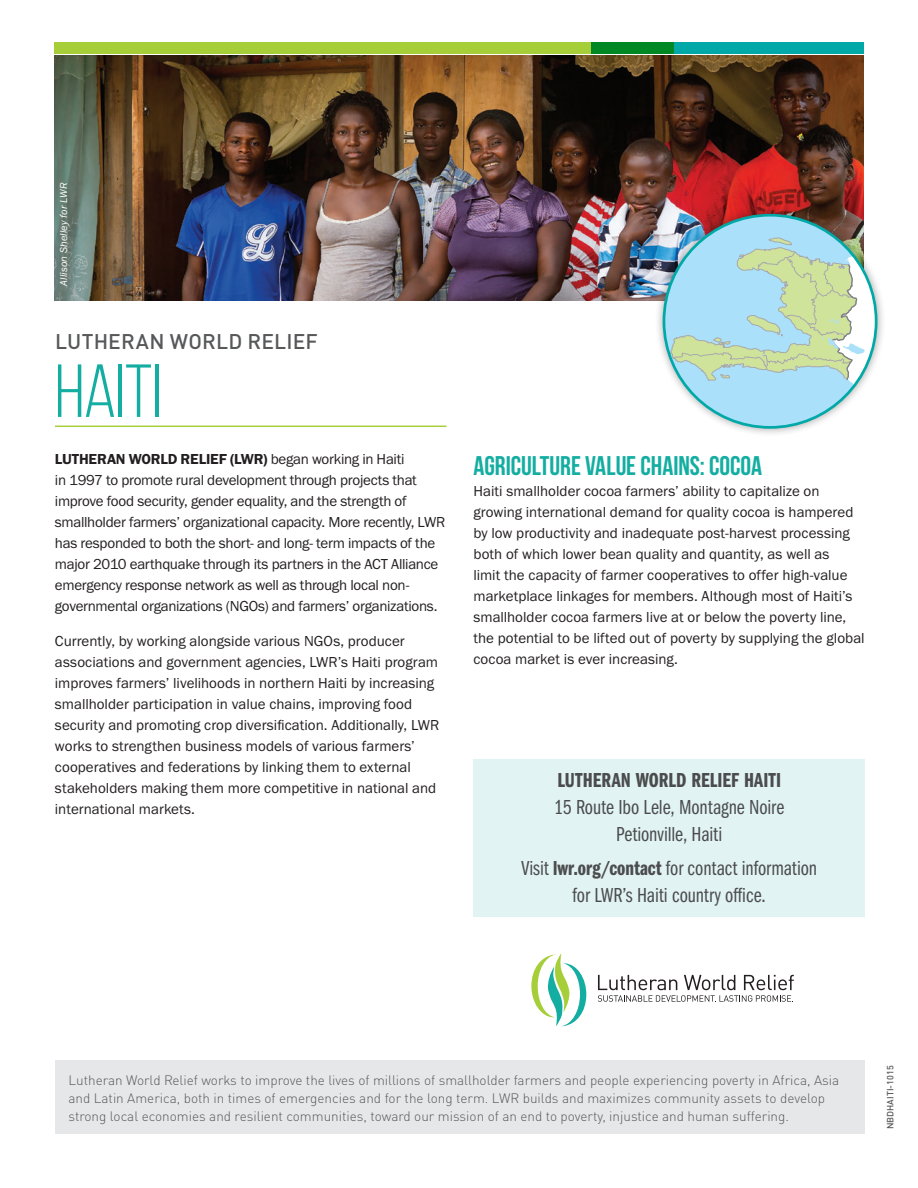
<style>
.page{position:relative;width:918px;height:1188px;background:#fff}
.page>*{position:absolute;margin:0;border:0;box-sizing:border-box;transform-origin:0 0}
.Main{font:75px "Bebas Neue";letter-spacing:-.005em;color:#13aea1}
.Section_Title{font:700 27px "Bebas Neue";color:#13aea1}
.t1{font:21px/27px "Franklin Gothic URW Com Boo";letter-spacing:-.005em;color:#4b4c4d;text-align:center}
.t2{font:21px "Franklin Gothic URW Com Dem";letter-spacing:.005em;color:#4b4c4d}
.Main-2{font:500 21px "DINOT";letter-spacing:.01em;color:#57585a}
.t3{font:15px/21px "Franklin Gothic URW Boo";color:#231f20}
.t4{font:15px/21px "Franklin Gothic URW Boo";letter-spacing:-.02em;color:#231f20}
.t5{font:300 13.5px/18px "DINOT";color:#57585a}
.t6{font:10.5px "Franklin Gothic URW Boo Ita";letter-spacing:.01em;color:#fff}
.t7{font:500 9px "DINOT";color:#57585a}
.s1{font-family:"Franklin Gothic URW Dem"}
.s2{font-family:"Franklin Gothic URW Com Dem"}
</style>
<div class="page">
<img style="left:54px;top:56px;width:810px;height:245px">
<div style="left:54px;top:42px;width:619px;height:12px;background:#a6ce39"></div>
<svg style="left:592px;top:42px;width:272px;height:12px;background:#009f7f"></svg>
<div style="left:55px;top:1061px;width:810px;height:73px;background:#e6e7e9"></div>
<div style="left:473px;top:759px;width:392px;height:158px;background:#e2f3f3"></div>
<svg style="left:598px;top:975px;width:196px;height:27px"></svg>
<svg style="left:531px;top:953px;width:56px;height:73px"></svg>
<hr style="left:55px;top:426px;width:391px;height:1px;background:#a6ce39">
<div style="left:654px;top:205px;width:232px;height:232px;background:#231f20;opacity:.4"></div>
<div style="left:664px;top:215px;width:212px;height:212px;background:#aae0f9;border-radius:50%"></div>
<svg style="left:664px;top:231px;width:212px;height:164px"></svg>
<p class="t6" style="left:57px;top:286px;width:105px;rotate:-90deg">Allison Shelley for LWR</p>
<p class="Main-2" style="left:55px;top:328px;width:264px">LUTHERAN WORLD RELIEF</p>
<p class="Main" style="left:55px;top:351px;width:108px">HAITI</p>
<p class="t4" style="left:55px;top:449px;width:392px"><span class="s1">LUTHERAN WORLD RELIEF (LWR)</span> began working in Haiti<br>in 1997 to promote rural development through projects that improve food security, gender equality, and the strength of smallholder farmers’ organizational capacity. More recently, LWR has responded to both the short- and long- term impacts of the major 2010 earthquake through its partners in the ACT Alliance emergency response network as well as through local non&shy;governmental organizations (NGOs) and farmers’ organizations.</p>
<p class="t3" style="left:55px;top:630px;width:386px">Currently, by working alongside various NGOs, producer associations and government agencies, LWR’s Haiti program improves farmers’ livelihoods in northern Haiti by increasing smallholder participation in value chains, improving food security and promoting crop diversification. Additionally, LWR works to strengthen business models of various farmers’ cooperatives and federations by linking them to external stakeholders making them more competitive in national and international markets.</p>
<p class="Section_Title" style="left:473px;top:450px;width:290px">AGRICULTURE VALUE CHAINS: COCOA</p>
<p class="t3" style="left:473px;top:480px;width:393px">Haiti smallholder cocoa farmers’ ability to capitalize on growing international demand for quality cocoa is hampered by low productivity and inadequate post-harvest processing both of which lower bean quality and quantity, as well as<br>limit the capacity of farmer cooperatives to offer high-value marketplace linkages for members. Although most of Haiti’s smallholder cocoa farmers live at or below the poverty line, the potential to be lifted out of poverty by supplying the global cocoa market is ever increasing.</p>
<p class="t2" style="left:557px;top:765px;width:225px">LUTHERAN WORLD RELIEF HAITI</p>
<p class="t1" style="left:554px;top:792px;width:231px">15 Route Ibo Lele, Montagne Noire<br>Petionville, Haiti</p>
<p class="t1" style="left:521px;top:853px;width:297px">Visit <span class="s2">lwr.org/contact</span> for contact information for LWR’s Haiti country office.</p>
<p class="t5" style="left:68px;top:1071px;width:772px">Lutheran World Relief works to improve the lives of millions of smallholder farmers and people experiencing poverty in Africa, Asia and Latin America, both in times of emergencies and for the long term. LWR builds and maximizes community assets to develop strong local economies and resilient communities, toward our mission of an end to poverty, injustice and human suffering.</p>
<p class="t7" style="left:884px;top:1129px;width:65px;rotate:-90deg">NBDHAITI-1015</p>
</div>
